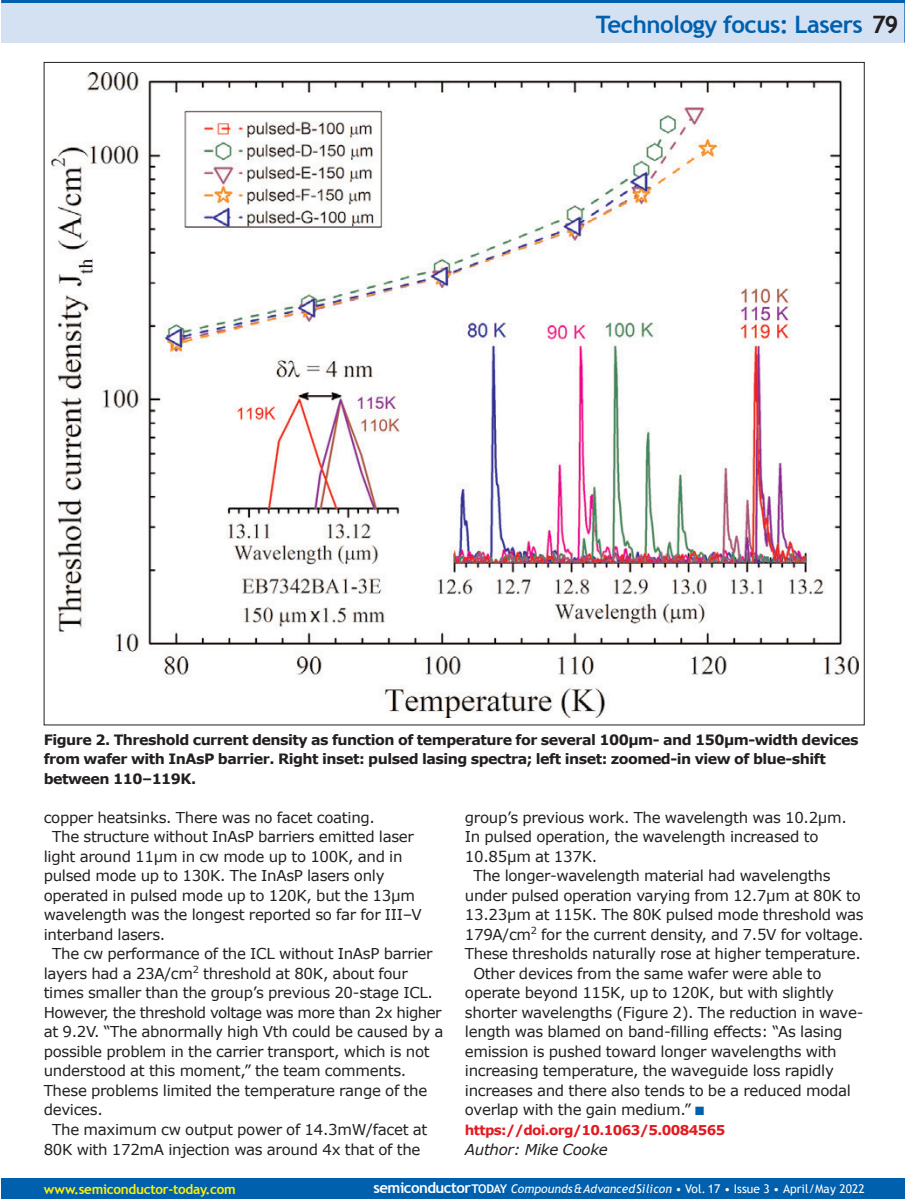
<style>
.page{position:relative;width:905px;height:1199px;background:#fff}
.page>*{position:absolute;margin:0;border:0;box-sizing:border-box;transform-origin:0 0}
.t1{font:700 24px "Trebuchet MS";letter-spacing:-.02em;color:#0160ae}
.t2{font:15px "Verdana";letter-spacing:-.02em;color:#231f20}
.t3{font:italic 15px "Verdana";letter-spacing:-.02em;color:#231f20}
.t4{font:700 14.25px/19.5px "Verdana";letter-spacing:-.035em;color:#231f20}
.t5{font:700 13.5px "Verdana";letter-spacing:-.045em;color:#e21a21}
.t6{font:700 13.5px "Trebuchet MS";letter-spacing:-.02em;color:#fff101}
.t7{font:12px "Trebuchet MS";letter-spacing:.005em;color:#fff}
.s1{color:#231f20}
.s2{color:#0160ae}
.s3{font-weight:700;font-size:15px}
.s4{font-weight:700}
.s5{font-style:italic}
</style>
<div class="page">
<div style="left:1px;top:0;width:903px;height:43px;background:#d4e1f2"></div>
<hr style="left:904px;top:0;width:1px;height:43px;background:#0160ae">
<hr style="left:1px;top:0;width:903px;height:3px;background:#0160ae">
<div style="left:1px;top:1178px;width:903px;height:20px;background:#0160ae"></div>
<img style="left:52px;top:72px;width:806px;height:646px">
<p class="t1" style="left:596px;top:10px;width:304px">Technology focus: Lasers <span class="s1">79</span></p>
<p class="t4" style="left:44px;top:729px;width:816px">Figure 2. Threshold current density as function of temperature for several 100µm- and 150µm-width devices from wafer with InAsP barrier. Right inset: pulsed lasing spectra; left inset: zoomed-in view of blue-shift between 110–119K.</p>
<p class="t2" style="left:44px;top:807px;width:333px">copper heatsinks. There was no facet coating.</p>
<p class="t2" style="left:52px;top:827px;width:363px">The structure without InAsP barriers emitted laser</p>
<p class="t2" style="left:44px;top:846px;width:360px">light around 11µm in cw mode up to 100K, and in</p>
<p class="t2" style="left:44px;top:866px;width:342px">pulsed mode up to 130K. The InAsP lasers only</p>
<p class="t2" style="left:44px;top:885px;width:373px">operated in pulsed mode up to 120K, but the 13µm</p>
<p class="t2" style="left:44px;top:905px;width:380px">wavelength was the longest reported so far for III–V</p>
<p class="t2" style="left:44px;top:924px;width:123px">interband lasers.</p>
<p class="t2" style="left:52px;top:944px;width:382px">The cw performance of the ICL without InAsP barrier</p>
<p class="t2" style="left:44px;top:963px;width:366px">layers had a 23A/cm<sup>2</sup> threshold at 80K, about four</p>
<p class="t2" style="left:44px;top:983px;width:391px">times smaller than the group’s previous 20-stage ICL.</p>
<p class="t2" style="left:44px;top:1002px;width:399px">However, the threshold voltage was more than 2x higher</p>
<p class="t2" style="left:44px;top:1022px;width:401px">at 9.2V. “The abnormally high Vth could be caused by a</p>
<p class="t2" style="left:44px;top:1041px;width:387px">possible problem in the carrier transport, which is not</p>
<p class="t2" style="left:44px;top:1061px;width:364px">understood at this moment,” the team comments.</p>
<p class="t2" style="left:44px;top:1080px;width:385px">These problems limited the temperature range of the</p>
<p class="t2" style="left:44px;top:1100px;width:61px">devices.</p>
<p class="t2" style="left:52px;top:1119px;width:376px">The maximum cw output power of 14.3mW/facet at</p>
<p class="t2" style="left:44px;top:1139px;width:378px">80K with 172mA injection was around 4x that of the</p>
<p class="t2" style="left:465px;top:807px;width:383px">group’s previous work. The wavelength was 10.2µm.</p>
<p class="t2" style="left:465px;top:827px;width:355px">In pulsed operation, the wavelength increased to</p>
<p class="t2" style="left:465px;top:846px;width:134px">10.85µm at 137K.</p>
<p class="t2" style="left:473px;top:866px;width:359px">The longer-wavelength material had wavelengths</p>
<p class="t2" style="left:465px;top:885px;width:397px">under pulsed operation varying from 12.7µm at 80K to</p>
<p class="t2" style="left:465px;top:905px;width:400px">13.23µm at 115K. The 80K pulsed mode threshold was</p>
<p class="t2" style="left:465px;top:924px;width:400px">179A/cm<sup>2</sup> for the current density, and 7.5V for voltage.</p>
<p class="t2" style="left:465px;top:944px;width:397px">These thresholds naturally rose at higher temperature.</p>
<p class="t2" style="left:473px;top:963px;width:350px">Other devices from the same wafer were able to</p>
<p class="t2" style="left:465px;top:983px;width:371px">operate beyond 115K, up to 120K, but with slightly</p>
<p class="t2" style="left:465px;top:1002px;width:400px">shorter wavelengths (Figure 2). The reduction in wave-</p>
<p class="t2" style="left:465px;top:1022px;width:379px">length was blamed on band-filling effects: “As lasing</p>
<p class="t2" style="left:465px;top:1041px;width:373px">emission is pushed toward longer wavelengths with</p>
<p class="t2" style="left:465px;top:1061px;width:370px">increasing temperature, the waveguide loss rapidly</p>
<p class="t2" style="left:465px;top:1080px;width:387px">increases and there also tends to be a reduced modal</p>
<p class="t2" style="left:465px;top:1100px;width:241px">overlap with the gain medium.” <span class="s2">■</span></p>
<p class="t5" style="left:465px;top:1121px;width:262px">https://doi.org/10.1063/5.0084565</p>
<p class="t3" style="left:465px;top:1139px;width:144px">Author: Mike Cooke</p>
<p class="t6" style="left:44px;top:1180px;width:194px">www.semiconductor-today.com</p>
<p class="t7" style="left:373px;top:1181px;width:492px"><span class="s3">semiconductor</span><span class="s4">TODAY</span> <span class="s5">Compounds&amp;AdvancedSilicon</span> • Vol. 17 • Issue 3 • April/May 2022</p>
</div>
